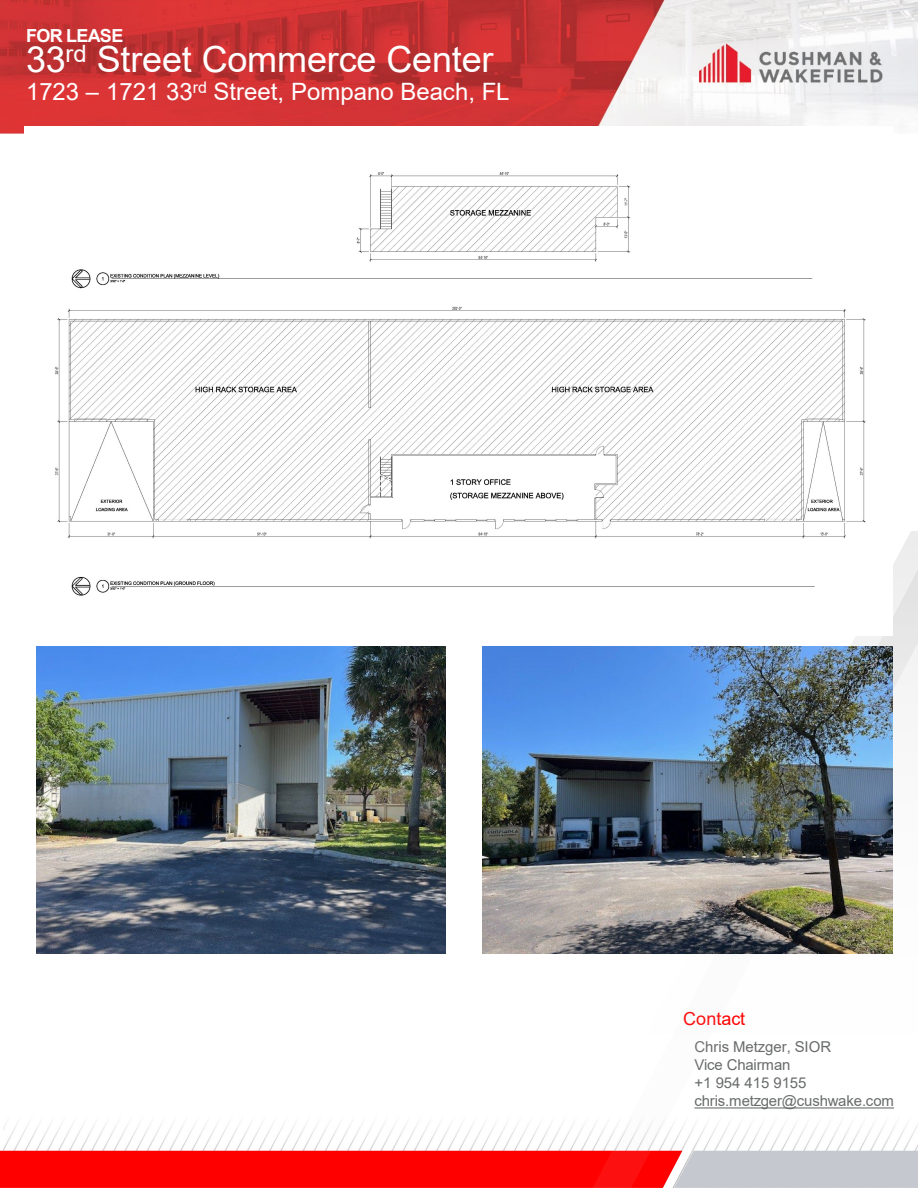
<style>
.page{position:relative;width:918px;height:1188px;background:#fff}
.page>*{position:absolute;margin:0;border:0;box-sizing:border-box;transform-origin:0 0}
.t1{font:36px "Arial";letter-spacing:-.005em;color:#fff}
.t2{font:24px "Arial";color:#fff}
.t3{font:700 18px "Arial";letter-spacing:-.03em;color:#fff}
.t4{font:18px "Arial";color:#f00}
.t5{font:15px "Arial";letter-spacing:-.005em;color:#696b6b}
</style>
<div class="page">
<img style="left:4px;top:1123px;width:561px;height:28px">
<div style="left:0;top:1151px;width:565px;height:37px;background:#f00"></div>
<img style="left:0;top:0;width:918px;height:134px">
<svg style="left:565px;top:531px;width:353px;height:657px"></svg>
<svg style="left:593px;top:569px;width:325px;height:619px"></svg>
<img style="left:25px;top:126px;width:868px;height:509px">
<img style="left:36px;top:647px;width:410px;height:307px">
<img style="left:483px;top:647px;width:409px;height:307px">
<p class="t3" style="left:26px;top:23px;width:99px">FOR LEASE</p>
<p class="t1" style="left:26px;top:35px;width:469px">33<sup>rd</sup> Street Commerce Center</p>
<p class="t2" style="left:26px;top:75px;width:485px">1723 – 1721 33<sup>rd</sup> Street, Pompano Beach, FL</p>
<p class="t4" style="left:683px;top:1007px;width:63px">Contact</p>
<p class="t5" style="left:694px;top:1036px;width:138px">Chris Metzger, SIOR</p>
<p class="t5" style="left:694px;top:1054px;width:98px">Vice Chairman</p>
<p class="t5" style="left:694px;top:1072px;width:114px">+1 954 415 9155</p>
<p class="t5" style="left:694px;top:1090px;width:201px">chris.metzger@cushwake.com</p>
</div>
